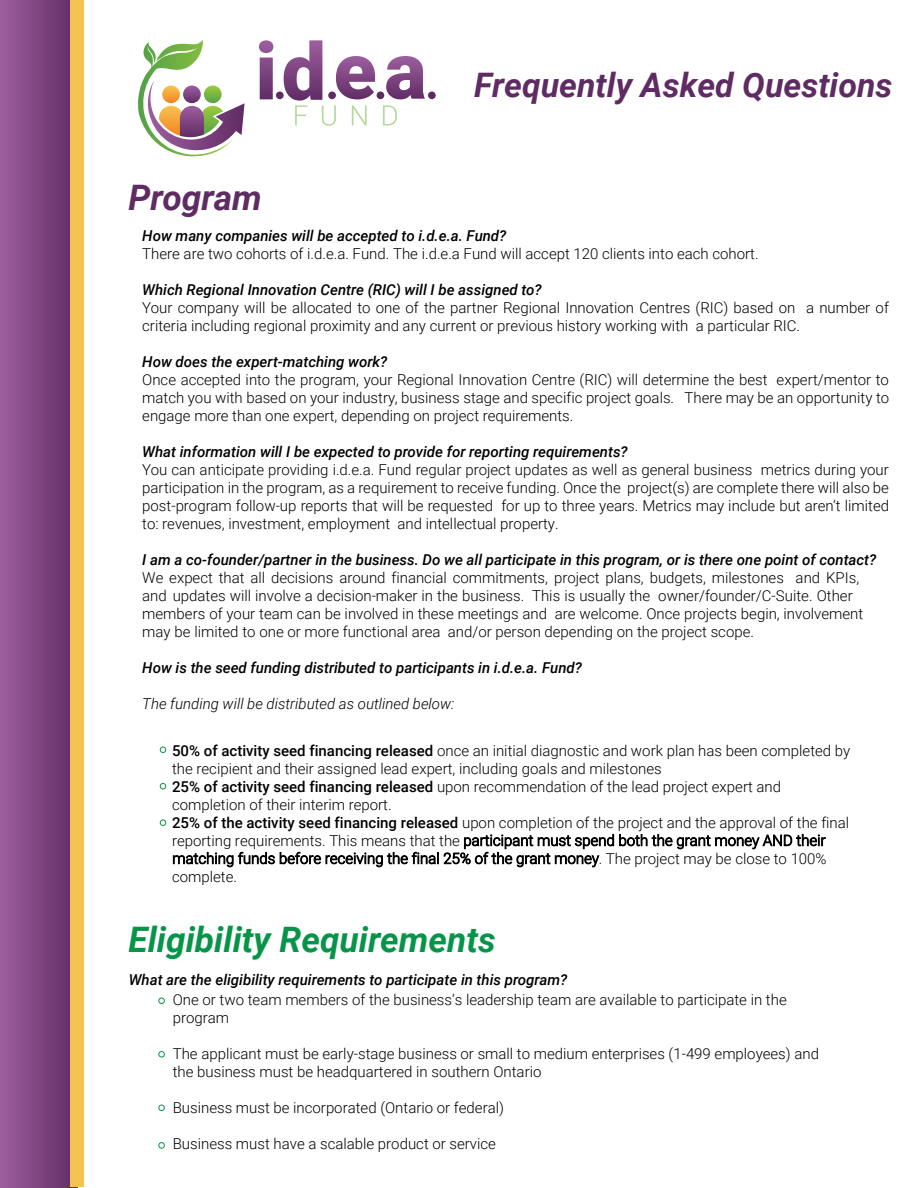
<style>
.page{position:relative;width:918px;height:1188px;background:#fff}
.page>*{position:absolute;margin:0;border:0;box-sizing:border-box;transform-origin:0 0}
.t1{font:italic 700 35.1px "Roboto";color:#069548}
.t2{font:italic 700 35.1px "Roboto";color:#5f2b63}
.t3{font:italic 700 33.75px "Roboto";color:#5f2b63}
.t4{font:300 15px/18px "Roboto";color:#000}
.t5{font:italic 500 15px "Roboto";color:#000}
.t6{font:italic 300 15px "Roboto";color:#000}
.s1{font-weight:500}
</style>
<div class="page">
<svg style="left:383px;top:105px;width:14px;height:20px"></svg>
<svg style="left:259px;top:40px;width:14px;height:59px"></svg>
<svg style="left:284px;top:40px;width:91px;height:86px"></svg>
<svg style="left:386px;top:56px;width:39px;height:43px"></svg>
<svg style="left:138px;top:40px;width:107px;height:117px"></svg>
<div style="left:276px;top:91px;width:8px;height:8px;background:#5f2b63;border-radius:50%"></div>
<div style="left:328px;top:91px;width:8px;height:8px;background:#5f2b63;border-radius:50%"></div>
<div style="left:377px;top:91px;width:7px;height:8px;background:#5f2b63;border-radius:50%"></div>
<div style="left:428px;top:91px;width:8px;height:8px;background:#5f2b63;border-radius:50%"></div>
<svg style="left:0;top:0;width:77px;height:1188px;background:#834983"></svg>
<div style="left:71px;top:0;width:13px;height:1187px;background:#f7c24f"></div>
<div style="left:158px;top:998px;width:7px;height:6px;border:1px solid #069548;border-radius:50%"></div>
<svg style="left:160px;top:747px;width:6px;height:6px"></svg>
<svg style="left:160px;top:783px;width:6px;height:6px"></svg>
<svg style="left:160px;top:820px;width:6px;height:6px"></svg>
<div style="left:158px;top:1051px;width:7px;height:6px;border:1px solid #069548;border-radius:50%"></div>
<div style="left:158px;top:1105px;width:7px;height:6px;border:1px solid #069548;border-radius:50%"></div>
<div style="left:158px;top:1142px;width:7px;height:7px;border:1px solid #069548;border-radius:50%"></div>
<h1 class="t2" style="left:128px;top:173px;width:135px">Program</h1>
<h2 class="t3" style="left:474px;top:61px;width:420px">Frequently Asked Questions</h2>
<p class="t5" style="left:142px;top:225px;width:366px">How many companies will be accepted to i.d.e.a. Fund?</p>
<p class="t4" style="left:142px;top:244px;width:618px">There are two cohorts of i.d.e.a. Fund. The i.d.e.a Fund will accept 120 clients into each cohort.</p>
<p class="t5" style="left:142px;top:279px;width:401px">Which Regional Innovation Centre (RIC) will I be assigned to?</p>
<p class="t4" style="left:142px;top:298px;width:748px">Your company will be allocated to one of the partner Regional Innovation Centres (RIC) based on a number of criteria including regional proximity and any current or previous history working with a particular RIC.</p>
<p class="t5" style="left:142px;top:351px;width:247px">How does the expert-matching work?</p>
<p class="t4" style="left:142px;top:370px;width:748px;text-align:justify">Once accepted into the program, your Regional Innovation Centre (RIC) will determine the best expert/mentor to match you with based on your industry, business stage and specific project goals. There may be an opportunity to engage more than one expert, depending on project requirements.</p>
<p class="t5" style="left:142px;top:441px;width:487px">What information will I be expected to provide for reporting requirements?</p>
<p class="t4" style="left:142px;top:460px;width:748px;text-align:justify">You can anticipate providing i.d.e.a. Fund regular project updates as well as general business metrics during your participation in the program, as a requirement to receive funding. Once the project(s) are complete there will also be post-program follow-up reports that will be requested for up to three years. Metrics may include but aren’t limited to: revenues, investment, employment and intellectual property.</p>
<p class="t5" style="left:142px;top:549px;width:736px">I am a co-founder/partner in the business. Do we all participate in this program, or is there one point of contact?</p>
<p class="t4" style="left:142px;top:568px;width:722px">We expect that all decisions around financial commitments, project plans, budgets, milestones and KPIs, and updates will involve a decision-maker in the business. This is usually the owner/founder/C-Suite. Other members of your team can be involved in these meetings and are welcome. Once projects begin, involvement may be limited to one or more functional area and/or person depending on the project scope.</p>
<p class="t5" style="left:142px;top:658px;width:441px">How is the seed funding distributed to participants in i.d.e.a. Fund?</p>
<p class="t6" style="left:142px;top:694px;width:314px">The funding will be distributed as outlined below:</p>
<p class="t4" style="left:172px;top:741px;width:680px"><span class="s1">50% of activity seed financing released</span> once an initial diagnostic and work plan has been completed by the recipient and their assigned lead expert, including goals and milestones<br><span class="s1">25% of activity seed financing released</span> upon recommendation of the lead project expert and completion of their interim report.<br><span class="s1">25% of the activity seed financing released</span> upon completion of the project and the approval of the final reporting requirements. This means that the participant must spend both the grant money AND their matching funds before receiving the final 25% of the grant money. The project may be close to 100% complete.</p>
<h1 class="t1" style="left:128px;top:915px;width:369px">Eligibility Requirements</h1>
<p class="t5" style="left:129px;top:969px;width:440px">What are the eligibility requirements to participate in this program?</p>
<p class="t4" style="left:173px;top:990px;width:615px">One or two team members of the business’s leadership team are available to participate in the program</p>
<p class="t4" style="left:173px;top:1044px;width:648px">The applicant must be early-stage business or small to medium enterprises (1-499 employees) and the business must be headquartered in southern Ontario</p>
<p class="t4" style="left:173px;top:1098px;width:333px">Business must be incorporated (Ontario or federal)</p>
<p class="t4" style="left:173px;top:1134px;width:325px">Business must have a scalable product or service</p>
</div>
